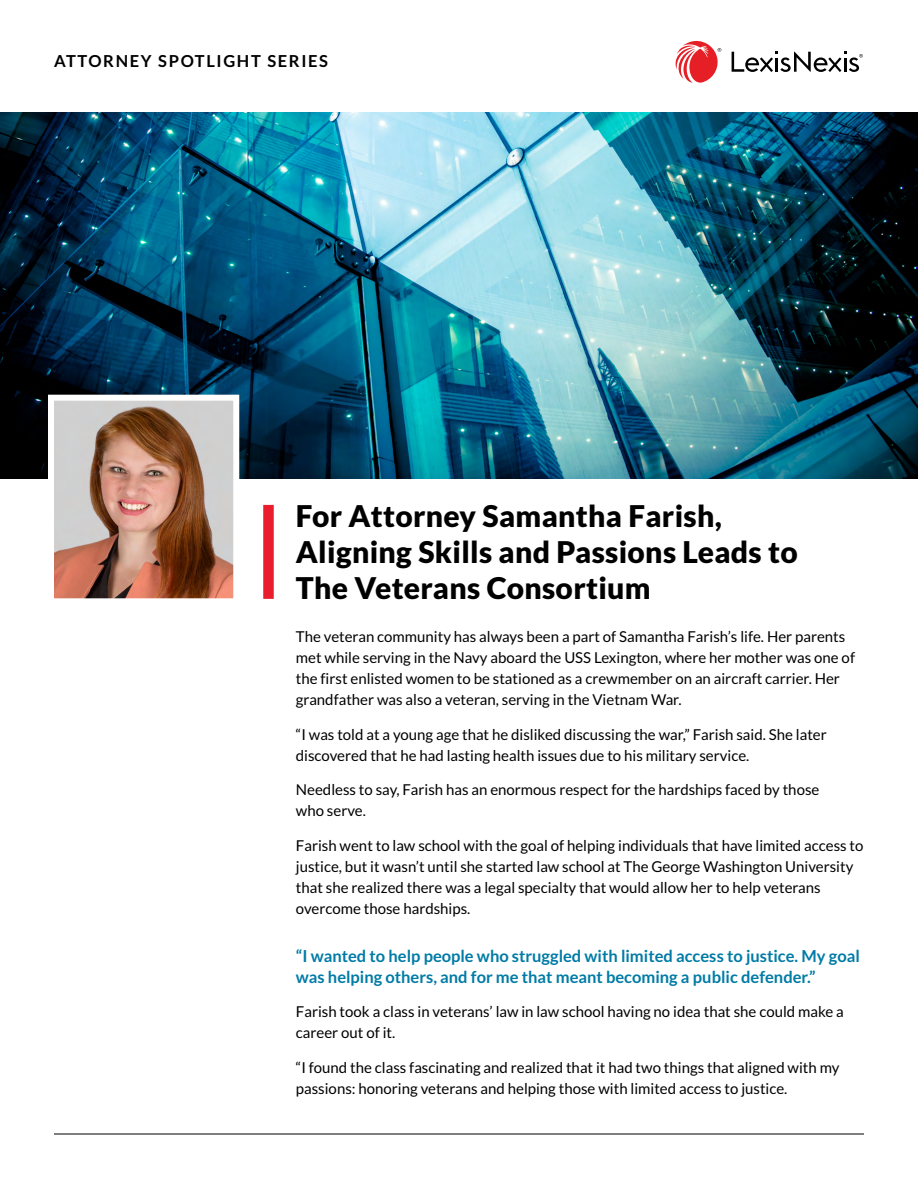
<style>
.page{position:relative;width:918px;height:1188px;background:#fff}
.page>*{position:absolute;margin:0;border:0;box-sizing:border-box;transform-origin:0 0}
.t1{font:900 30px/36px "Lato";letter-spacing:.01em;color:#000}
.t2{font:700 16.5px/21px "Lato";color:#007ba6}
.t3{font:700 16.5px "Lato";letter-spacing:.1em;color:#000}
.t4{font:15px/21px "Lato";color:#000}
</style>
<div class="page">
<img style="left:0;top:112px;width:918px;height:367px">
<img style="left:45px;top:392px;width:197px;height:207px">
<hr style="left:54px;top:1134px;width:810px;height:1px;background:#000">
<div style="left:263px;top:505px;width:11px;height:94px;background:#e91d2d"></div>
<svg style="left:732px;top:52px;width:131px;height:20px"></svg>
<svg style="left:675px;top:40px;width:46px;height:43px"></svg>
<p class="t3" style="left:54px;top:52px;width:276px">ATTORNEY SPOTLIGHT SERIES</p>
<h1 class="t1" style="left:296px;top:497px;width:504px">For Attorney Samantha Farish,<br>Aligning Skills and Passions Leads to<br>The Veterans Consortium</h1>
<p class="t4" style="left:296px;top:626px;width:561px">The veteran community has always been a part of Samantha Farish’s life. Her parents met while serving in the Navy aboard the USS Lexington, where her mother was one of the first enlisted women to be stationed as a crewmember on an aircraft carrier. Her grandfather was also a veteran, serving in the Vietnam War.</p>
<p class="t4" style="left:296px;top:724px;width:532px">“I was told at a young age that he disliked discussing the war,” Farish said. She later discovered that he had lasting health issues due to his military service.</p>
<p class="t4" style="left:296px;top:779px;width:525px">Needless to say, Farish has an enormous respect for the hardships faced by those who serve.</p>
<p class="t4" style="left:296px;top:835px;width:569px">Farish went to law school with the goal of helping individuals that have limited access to justice, but it wasn’t until she started law school at The George Washington University that she realized there was a legal specialty that would allow her to help veterans overcome those hardships.</p>
<p class="t2" style="left:296px;top:945px;width:565px">“I wanted to help people who struggled with limited access to justice. My goal was helping others, and for me that meant becoming a public defender.”</p>
<p class="t4" style="left:296px;top:1001px;width:549px">Farish took a class in veterans’ law in law school having no idea that she could make a career out of it.</p>
<p class="t4" style="left:296px;top:1057px;width:545px">“I found the class fascinating and realized that it had two things that aligned with my passions: honoring veterans and helping those with limited access to justice.</p>
</div>
